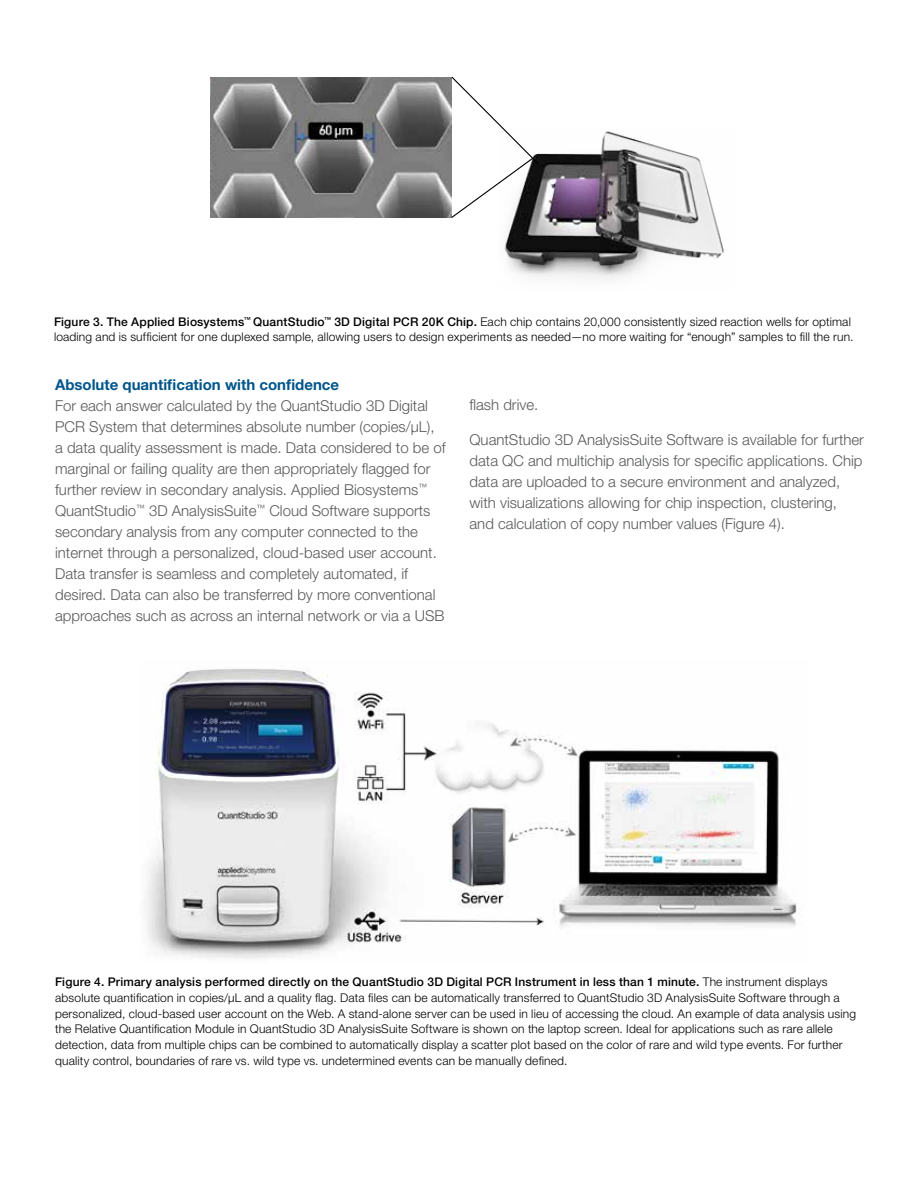
<style>
.page{position:relative;width:918px;height:1188px;background:#fff}
.page>*{position:absolute;margin:0;border:0;box-sizing:border-box;transform-origin:0 0}
.t1{font:300 15px/21px "Helvetica Neue LT Std";color:#58595b}
.t2{font:700 15px "Helvetica Neue LT Std";color:#00558a}
.t3{font:300 12px/15.8px "Helvetica Neue LT Std";letter-spacing:.015em;color:#000}
.s1{font-weight:500}
</style>
<div class="page">
<img style="left:504px;top:131px;width:220px;height:149px">
<img style="left:211px;top:77px;width:239px;height:141px">
<svg style="left:450px;top:76px;width:90px;height:143px"></svg>
<img style="left:146px;top:669px;width:651px;height:290px">
<p class="t3" style="left:54px;top:313px;width:801px"><span class="s1">Figure 3. The Applied Biosystems</span><sup>™</sup> <span class="s1">QuantStudio</span><sup>™</sup> <span class="s1">3D Digital PCR 20K Chip.</span> Each chip contains 20,000 consistently sized reaction wells for optimal loading and is sufficient for one duplexed sample, allowing users to design experiments as needed—no more waiting for “enough” samples to fill the run.</p>
<p class="t2" style="left:55px;top:375px;width:286px">Absolute quantification with confidence</p>
<p class="t1" style="left:55px;top:395px;width:392px">For each answer calculated by the QuantStudio 3D Digital PCR System that determines absolute number (copies/µL), a data quality assessment is made. Data considered to be of marginal or failing quality are then appropriately flagged for further review in secondary analysis. Applied Biosystems<sup>™ </sup>QuantStudio<sup>™</sup> 3D AnalysisSuite<sup>™</sup> Cloud Software supports secondary analysis from any computer connected to the internet through a personalized, cloud-based user account.<br>Data transfer is seamless and completely automated, if desired. Data can also be transferred by more conventional approaches such as across an internal network or via a USB</p>
<p class="t1" style="left:470px;top:394px;width:70px">flash drive.</p>
<p class="t1" style="left:470px;top:429px;width:396px">QuantStudio 3D AnalysisSuite Software is available for further data QC and multichip analysis for specific applications. Chip data are uploaded to a secure environment and analyzed, with visualizations allowing for chip inspection, clustering, and calculation of copy number values (Figure 4).</p>
<p class="t3" style="left:55px;top:974px;width:802px"><span class="s1">Figure 4. Primary analysis performed directly on the QuantStudio 3D Digital PCR Instrument in less than 1 minute.</span> The instrument displays absolute quantification in copies/µL and a quality flag. Data files can be automatically transferred to QuantStudio 3D AnalysisSuite Software through a personalized, cloud-based user account on the Web. A stand-alone server can be used in lieu of accessing the cloud. An example of data analysis using the Relative Quantification Module in QuantStudio 3D AnalysisSuite Software is shown on the laptop screen. Ideal for applications such as rare allele detection, data from multiple chips can be combined to automatically display a scatter plot based on the color of rare and wild type events. For further quality control, boundaries of rare vs. wild type vs. undetermined events can be manually defined.</p>
</div>
